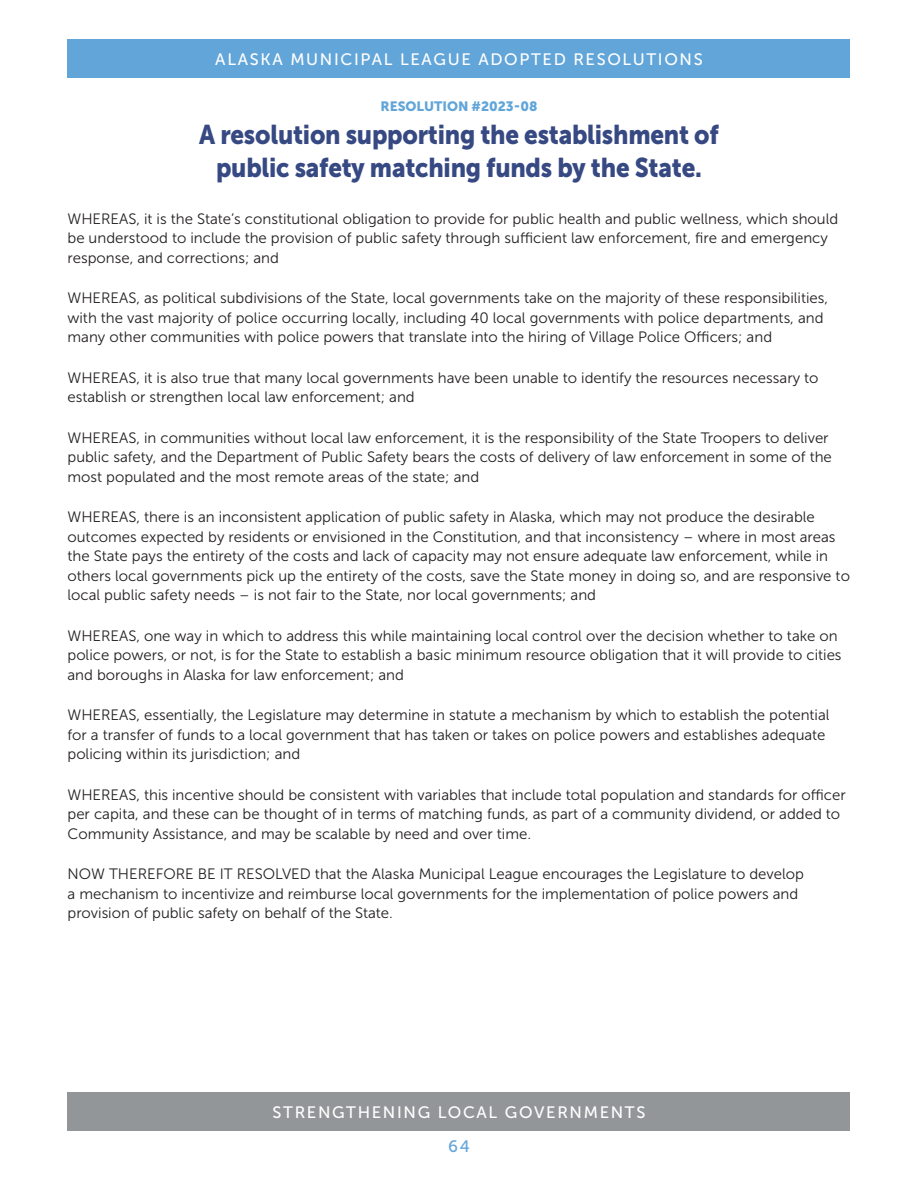
<style>
.page{position:relative;width:918px;height:1188px;background:#fff}
.page>*{position:absolute;margin:0;border:0;box-sizing:border-box;transform-origin:0 0}
.t1{font:27px/33px "Museo Sans 900";letter-spacing:-.01em;color:#374983;text-align:center;scale:.9 1}
.t2{font:16.5px "Museo Sans 500";letter-spacing:.1em;color:#fff}
.t3{font:16.5px "Museo Sans 500";color:#62a5d9}
.t4{font:15px/19.5px "Museo Sans 300";color:#231f20}
.t5{font:13.5px "Museo Sans 900";color:#62a5d9}
</style>
<div class="page">
<div style="left:68px;top:39px;width:782px;height:39px;background:#62a5d9"></div>
<div style="left:68px;top:1092px;width:782px;height:39px;background:#939698"></div>
<p class="t2" style="left:215px;top:50px;width:489px">ALASKA MUNICIPAL LEAGUE ADOPTED RESOLUTIONS</p>
<p class="t5" style="left:381px;top:99px;width:158px">RESOLUTION #2023-08</p>
<p class="t1" style="left:199px;top:118px;width:579px">A resolution supporting the establishment of public safety matching funds by the State.</p>
<p class="t4" style="left:68px;top:209px;width:772px">WHEREAS, it is the State’s constitutional obligation to provide for public health and public wellness, which should be understood to include the provision of public safety through sufficient law enforcement, fire and emergency response, and corrections; and</p>
<p class="t4" style="left:68px;top:289px;width:762px">WHEREAS, as political subdivisions of the State, local governments take on the majority of these responsibilities, with the vast majority of police occurring locally, including 40 local governments with police departments, and many other communities with police powers that translate into the hiring of Village Police Officers; and</p>
<p class="t4" style="left:68px;top:368px;width:753px">WHEREAS, it is also true that many local governments have been unable to identify the resources necessary to establish or strengthen local law enforcement; and</p>
<p class="t4" style="left:68px;top:428px;width:766px">WHEREAS, in communities without local law enforcement, it is the responsibility of the State Troopers to deliver public safety, and the Department of Public Safety bears the costs of delivery of law enforcement in some of the most populated and the most remote areas of the state; and</p>
<p class="t4" style="left:68px;top:508px;width:784px">WHEREAS, there is an inconsistent application of public safety in Alaska, which may not produce the desirable outcomes expected by residents or envisioned in the Constitution, and that inconsistency – where in most areas the State pays the entirety of the costs and lack of capacity may not ensure adequate law enforcement, while in others local governments pick up the entirety of the costs, save the State money in doing so, and are responsive to local public safety needs – is not fair to the State, nor local governments; and</p>
<p class="t4" style="left:68px;top:626px;width:776px">WHEREAS, one way in which to address this while maintaining local control over the decision whether to take on police powers, or not, is for the State to establish a basic minimum resource obligation that it will provide to cities and boroughs in Alaska for law enforcement; and</p>
<p class="t4" style="left:68px;top:706px;width:764px">WHEREAS, essentially, the Legislature may determine in statute a mechanism by which to establish the potential for a transfer of funds to a local government that has taken or takes on police powers and establishes adequate policing within its jurisdiction; and</p>
<p class="t4" style="left:68px;top:785px;width:780px">WHEREAS, this incentive should be consistent with variables that include total population and standards for officer per capita, and these can be thought of in terms of matching funds, as part of a community dividend, or added to<br>Community Assistance, and may be scalable by need and over time.</p>
<p class="t4" style="left:68px;top:865px;width:738px">NOW THEREFORE BE IT RESOLVED that the Alaska Municipal League encourages the Legislature to develop a mechanism to incentivize and reimburse local governments for the implementation of police powers and provision of public safety on behalf of the State.</p>
<p class="t2" style="left:273px;top:1103px;width:374px">STRENGTHENING LOCAL GOVERNMENTS</p>
<p class="t3" style="left:448px;top:1137px;width:23px">64</p>
</div>
